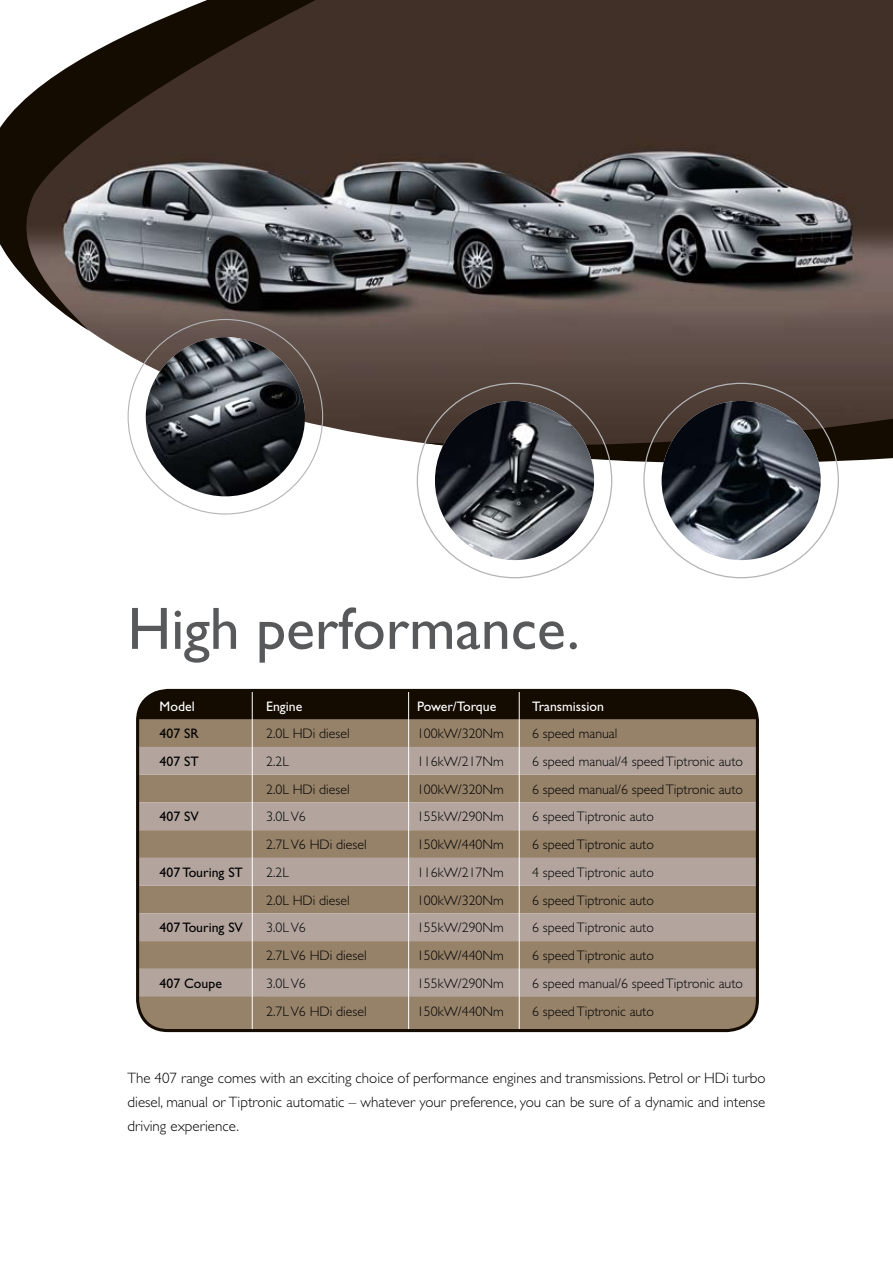
<style>
.page{position:relative;width:893px;height:1263px;background:#fff}
.page>*{position:absolute;margin:0;border:0;box-sizing:border-box;transform-origin:0 0}
.t1{font:60px "Gill Sans";color:#58595b}
.t2{font:300 15px/24px "Gill Sans";color:#000;text-align:justify}
.t3{font:300 13.8px "Gill Sans";color:#000}
.t4{font:13.8px "Gill Sans";color:#000}
.t5{font:13.8px "Gill Sans";color:#fff}
</style>
<div class="page">
<img style="left:88px;top:0;width:805px;height:459px">
<svg style="left:420px;top:419px;width:473px;height:49px;background:#50463e"></svg>
<svg style="left:0;top:0;width:339px;height:330px;background:#5e5754"></svg>
<img style="left:662px;top:401px;width:159px;height:159px;border-radius:80px">
<img style="left:435px;top:401px;width:159px;height:159px;border-radius:80px">
<div style="left:137px;top:690px;width:618px;height:29px;background:#140b01"></div>
<div style="left:140px;top:996px;width:618px;height:34px;background:#968269"></div>
<svg style="left:140px;top:719px;width:615px;height:28px;background:#958168"></svg>
<svg style="left:140px;top:747px;width:615px;height:249px;background:#a69687"></svg>
<hr style="left:252px;top:690px;width:1px;height:340px;background:#fff">
<hr style="left:408px;top:690px;width:1px;height:341px;background:#fff">
<hr style="left:519px;top:690px;width:1px;height:340px;background:#fff">
<div style="left:136px;top:689px;width:623px;height:343px;border:3px solid #140b01;border-radius:30px"></div>
<img style="left:146px;top:337px;width:159px;height:159px;border-radius:80px">
<h1 class="t1" style="left:128px;top:594px;width:454px">High performance.</h1>
<p class="t5" style="left:160px;top:698px;width:37px">Model</p>
<p class="t5" style="left:266px;top:698px;width:38px">Engine</p>
<p class="t5" style="left:417px;top:698px;width:81px">Power/Torque</p>
<p class="t5" style="left:532px;top:698px;width:74px">Transmission</p>
<p class="t4" style="left:160px;top:726px;width:41px">407 SR</p>
<p class="t3" style="left:266px;top:726px;width:85px">2.0L HDi diesel</p>
<p class="t3" style="left:417px;top:726px;width:88px">100kW/320Nm</p>
<p class="t3" style="left:532px;top:726px;width:87px">6 speed manual</p>
<p class="t4" style="left:160px;top:753px;width:41px">407 ST</p>
<p class="t3" style="left:266px;top:754px;width:24px">2.2L</p>
<p class="t3" style="left:417px;top:754px;width:88px">116kW/217Nm</p>
<p class="t3" style="left:532px;top:754px;width:212px">6 speed manual/4 speed Tiptronic auto</p>
<p class="t3" style="left:266px;top:781px;width:85px">2.0L HDi diesel</p>
<p class="t3" style="left:417px;top:781px;width:88px">100kW/320Nm</p>
<p class="t3" style="left:532px;top:781px;width:212px">6 speed manual/6 speed Tiptronic auto</p>
<p class="t4" style="left:160px;top:809px;width:41px">407 SV</p>
<p class="t3" style="left:266px;top:809px;width:41px">3.0L V6</p>
<p class="t3" style="left:417px;top:809px;width:88px">155kW/290Nm</p>
<p class="t3" style="left:532px;top:809px;width:123px">6 speed Tiptronic auto</p>
<p class="t3" style="left:266px;top:837px;width:102px">2.7L V6 HDi diesel</p>
<p class="t3" style="left:417px;top:837px;width:88px">150kW/440Nm</p>
<p class="t3" style="left:532px;top:837px;width:123px">6 speed Tiptronic auto</p>
<p class="t4" style="left:160px;top:864px;width:85px">407 Touring ST</p>
<p class="t3" style="left:266px;top:864px;width:24px">2.2L</p>
<p class="t3" style="left:417px;top:864px;width:88px">116kW/217Nm</p>
<p class="t3" style="left:532px;top:864px;width:123px">4 speed Tiptronic auto</p>
<p class="t3" style="left:266px;top:892px;width:85px">2.0L HDi diesel</p>
<p class="t3" style="left:417px;top:892px;width:88px">100kW/320Nm</p>
<p class="t3" style="left:532px;top:892px;width:123px">6 speed Tiptronic auto</p>
<p class="t4" style="left:160px;top:920px;width:85px">407 Touring SV</p>
<p class="t3" style="left:266px;top:920px;width:41px">3.0L V6</p>
<p class="t3" style="left:417px;top:920px;width:88px">155kW/290Nm</p>
<p class="t3" style="left:532px;top:920px;width:123px">6 speed Tiptronic auto</p>
<p class="t3" style="left:266px;top:948px;width:102px">2.7L V6 HDi diesel</p>
<p class="t3" style="left:417px;top:948px;width:88px">150kW/440Nm</p>
<p class="t3" style="left:532px;top:948px;width:123px">6 speed Tiptronic auto</p>
<p class="t4" style="left:160px;top:975px;width:64px">407 Coupe</p>
<p class="t3" style="left:266px;top:975px;width:41px">3.0L V6</p>
<p class="t3" style="left:417px;top:975px;width:88px">155kW/290Nm</p>
<p class="t3" style="left:532px;top:975px;width:212px">6 speed manual/6 speed Tiptronic auto</p>
<p class="t3" style="left:266px;top:1003px;width:102px">2.7L V6 HDi diesel</p>
<p class="t3" style="left:417px;top:1003px;width:88px">150kW/440Nm</p>
<p class="t3" style="left:532px;top:1003px;width:123px">6 speed Tiptronic auto</p>
<p class="t2" style="left:128px;top:1066px;width:639px">The 407 range comes with an exciting choice of performance engines and transmissions. Petrol or HDi turbo diesel, manual or Tiptronic automatic – whatever your preference, you can be sure of a dynamic and intense driving experience.</p>
</div>
